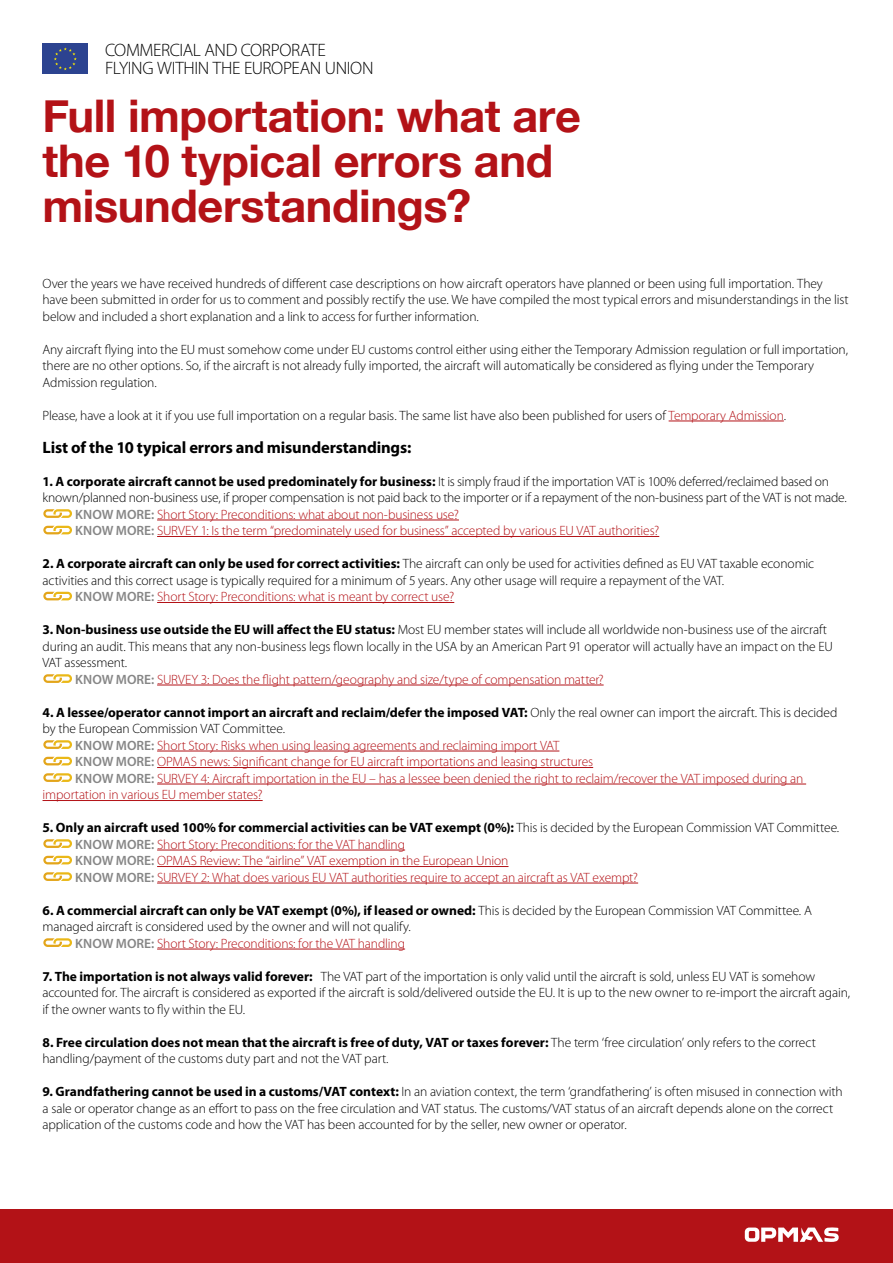
<style>
.page{position:relative;width:893px;height:1263px;background:#fff}
.page>*{position:absolute;margin:0;border:0;box-sizing:border-box;transform-origin:0 0}
.Forside_stor{font:700 45px/45px "Helvetica Neue";letter-spacing:-.01em;color:#b31217}
.Commercial{font:300 18px "Myriad Pro";letter-spacing:-.025em;color:#000}
.mellemrubrik{font:700 16.5px "Myriad Pro";letter-spacing:-.01em;color:#000}
.Brød{font:300 13.5px/16.5px "Myriad Pro";letter-spacing:-.01em;color:#000}
.Brød-2{font:300 13.5px/16.5px "Myriad Pro";letter-spacing:-.01em;color:#b31217}
.Brød-3{font:700 13.5px "Myriad Pro";color:#000}
.s1{color:#b31217}
.s2{font-weight:700}
.s3{font-weight:600;color:#868686}
.s4{font-weight:300}
</style>
<div class="page">
<div style="left:0;top:1209px;width:893px;height:54px;background:#b31217"></div>
<svg style="left:745px;top:1227px;width:94px;height:15px"></svg>
<hr style="left:669px;top:421px;width:115px;height:1px;background:#b31217">
<hr style="left:157px;top:520px;width:302px;height:1px;background:#b31217">
<hr style="left:157px;top:536px;width:502px;height:1px;background:#b31217">
<hr style="left:157px;top:602px;width:297px;height:1px;background:#b31217">
<hr style="left:157px;top:685px;width:447px;height:1px;background:#b31217">
<hr style="left:157px;top:751px;width:402px;height:1px;background:#b31217">
<hr style="left:157px;top:767px;width:436px;height:1px;background:#b31217">
<hr style="left:157px;top:784px;width:649px;height:1px;background:#b31217">
<hr style="left:43px;top:800px;width:220px;height:1px;background:#b31217">
<hr style="left:157px;top:850px;width:248px;height:1px;background:#b31217">
<hr style="left:157px;top:866px;width:351px;height:1px;background:#b31217">
<hr style="left:157px;top:883px;width:481px;height:1px;background:#b31217">
<hr style="left:157px;top:949px;width:248px;height:1px;background:#b31217">
<svg style="left:43px;top:509px;width:29px;height:9px"></svg>
<svg style="left:46px;top:525px;width:23px;height:10px"></svg>
<svg style="left:43px;top:526px;width:29px;height:8px"></svg>
<svg style="left:46px;top:591px;width:23px;height:10px"></svg>
<svg style="left:43px;top:592px;width:29px;height:8px"></svg>
<svg style="left:43px;top:674px;width:29px;height:9px"></svg>
<svg style="left:43px;top:740px;width:29px;height:9px"></svg>
<svg style="left:46px;top:756px;width:24px;height:10px"></svg>
<svg style="left:43px;top:757px;width:29px;height:8px"></svg>
<svg style="left:43px;top:773px;width:29px;height:9px"></svg>
<svg style="left:43px;top:839px;width:29px;height:9px"></svg>
<svg style="left:46px;top:855px;width:24px;height:10px"></svg>
<svg style="left:43px;top:856px;width:29px;height:8px"></svg>
<svg style="left:43px;top:872px;width:29px;height:9px"></svg>
<svg style="left:43px;top:938px;width:29px;height:9px"></svg>
<div style="left:43px;top:44px;width:45px;height:30px;background:#2c4390"></div>
<svg style="left:54px;top:47px;width:23px;height:23px"></svg>
<p class="Commercial" style="left:105px;top:39px;width:222px">COMMERCIAL AND CORPORATE</p>
<p class="Commercial" style="left:105px;top:57px;width:270px">FLYING WITHIN THE EUROPEAN UNION</p>
<p class="Forside_stor" style="left:43px;top:94px;width:540px">Full importation: what are the 10 typical errors and misunderstandings?</p>
<p class="Brød" style="left:43px;top:275px;width:808px">Over the years we have received hundreds of different case descriptions on how aircraft operators have planned or been using full importation. They have been submitted in order for us to comment and possibly rectify the use. We have compiled the most typical errors and misunderstandings in the list below and included a short explanation and a link to access for further information.</p>
<p class="Brød" style="left:43px;top:341px;width:807px">Any aircraft flying into the EU must somehow come under EU customs control either using either the Temporary Admission regulation or full importation, there are no other options. So, if the aircraft is not already fully imported, the aircraft will automatically be considered as flying under the Temporary<br>Admission regulation.</p>
<p class="Brød" style="left:43px;top:407px;width:745px">Please, have a look at it if you use full importation on a regular basis. The same list have also been published for users of <span class="s1">Temporary Admission</span>.</p>
<p class="mellemrubrik" style="left:43px;top:436px;width:370px">List of the 10 typical errors and misunderstandings:</p>
<p class="Brød" style="left:43px;top:473px;width:806px"><span class="s2">1. A corporate aircraft cannot be used predominately for business:</span> It is simply fraud if the importation VAT is 100% deferred/reclaimed based on known/planned non-business use, if proper compensation is not paid back to the importer or if a repayment of the non-business part of the VAT is not made.</p>
<p class="Brød-2" style="left:75px;top:506px;width:385px"><span class="s3">KNOW MORE:</span> Short Story: Preconditions: what about non-business use?</p>
<p class="Brød-2" style="left:75px;top:522px;width:585px"><span class="s3">KNOW MORE:</span> SURVEY 1: Is the term “predominately used for business” accepted by various EU VAT authorities?</p>
<p class="Brød" style="left:43px;top:555px;width:773px"><span class="s2">2. A corporate aircraft can only be used for correct activities:</span> The aircraft can only be used for activities defined as EU VAT taxable economic activities and this correct usage is typically required for a minimum of 5 years. Any other usage will require a repayment of the VAT.</p>
<p class="Brød-2" style="left:75px;top:588px;width:380px"><span class="s3">KNOW MORE:</span> Short Story: Preconditions: what is meant by correct use?</p>
<p class="Brød" style="left:43px;top:621px;width:792px"><span class="s2">3. Non-business use outside the EU will affect the EU status:</span> Most EU member states will include all worldwide non-business use of the aircraft during an audit. This means that any non-business legs flown locally in the USA by an American Part 91 operator will actually have an impact on the EU<br>VAT assessment.</p>
<p class="Brød-2" style="left:75px;top:671px;width:530px"><span class="s3">KNOW MORE:</span> SURVEY 3: Does the flight pattern/geography and size/type of compensation matter?</p>
<p class="Brød" style="left:43px;top:704px;width:796px"><span class="s2">4. A lessee/operator cannot import an aircraft and reclaim/defer the imposed VAT:</span> Only the real owner can import the aircraft. This is decided by the European Commission VAT Committee.</p>
<p class="Brød-2" style="left:75px;top:737px;width:486px"><span class="s3">KNOW MORE:</span> Short Story: Risks when using leasing agreements and reclaiming import VAT</p>
<p class="Brød-2" style="left:75px;top:753px;width:519px"><span class="s3">KNOW MORE:</span> OPMAS news: Significant change for EU aircraft importations and leasing structures</p>
<p class="Brød-2" style="left:43px;top:770px;width:762px;text-indent:33px"><span class="s3">KNOW MORE:</span> SURVEY 4: Aircraft importation in the EU – has a lessee been denied the right to reclaim/recover the VAT imposed during an importation in various EU member states?</p>
<p class="Brød-3" style="left:43px;top:819px;width:798px">5. Only an aircraft used 100% for commercial activities can be VAT exempt (0%): <span class="s4">This is decided by the European Commission VAT Committee.</span></p>
<p class="Brød-2" style="left:75px;top:836px;width:331px"><span class="s3">KNOW MORE:</span> Short Story: Preconditions: for the VAT handling</p>
<p class="Brød-2" style="left:75px;top:852px;width:435px"><span class="s3">KNOW MORE:</span> OPMAS Review: The “airline” VAT exemption in the European Union</p>
<p class="Brød-2" style="left:75px;top:869px;width:564px"><span class="s3">KNOW MORE:</span> SURVEY 2: What does various EU VAT authorities require to accept an aircraft as VAT exempt?</p>
<p class="Brød" style="left:43px;top:902px;width:771px"><span class="s2">6. A commercial aircraft can only be VAT exempt (0%), if leased or owned:</span> This is decided by the European Commission VAT Committee. A managed aircraft is considered used by the owner and will not qualify.</p>
<p class="Brød-2" style="left:75px;top:935px;width:331px"><span class="s3">KNOW MORE:</span> Short Story: Preconditions: for the VAT handling</p>
<p class="Brød" style="left:43px;top:968px;width:809px"><span class="s2">7. The importation is not always valid forever:</span> The VAT part of the importation is only valid until the aircraft is sold, unless EU VAT is somehow accounted for. The aircraft is considered as exported if the aircraft is sold/delivered outside the EU. It is up to the new owner to re-import the aircraft again, if the owner wants to fly within the EU.</p>
<p class="Brød" style="left:43px;top:1034px;width:775px"><span class="s2">8. Free circulation does not mean that the aircraft is free of duty, VAT or taxes forever:</span> The term ‘free circulation’ only refers to the correct handling/payment of the customs duty part and not the VAT part.</p>
<p class="Brød" style="left:43px;top:1083px;width:802px"><span class="s2">9. Grandfathering cannot be used in a customs/VAT context:</span> In an aviation context, the term ‘grandfathering’ is often misused in connection with a sale or operator change as an effort to pass on the free circulation and VAT status. The customs/VAT status of an aircraft depends alone on the correct application of the customs code and how the VAT has been accounted for by the seller, new owner or operator.</p>
</div>
